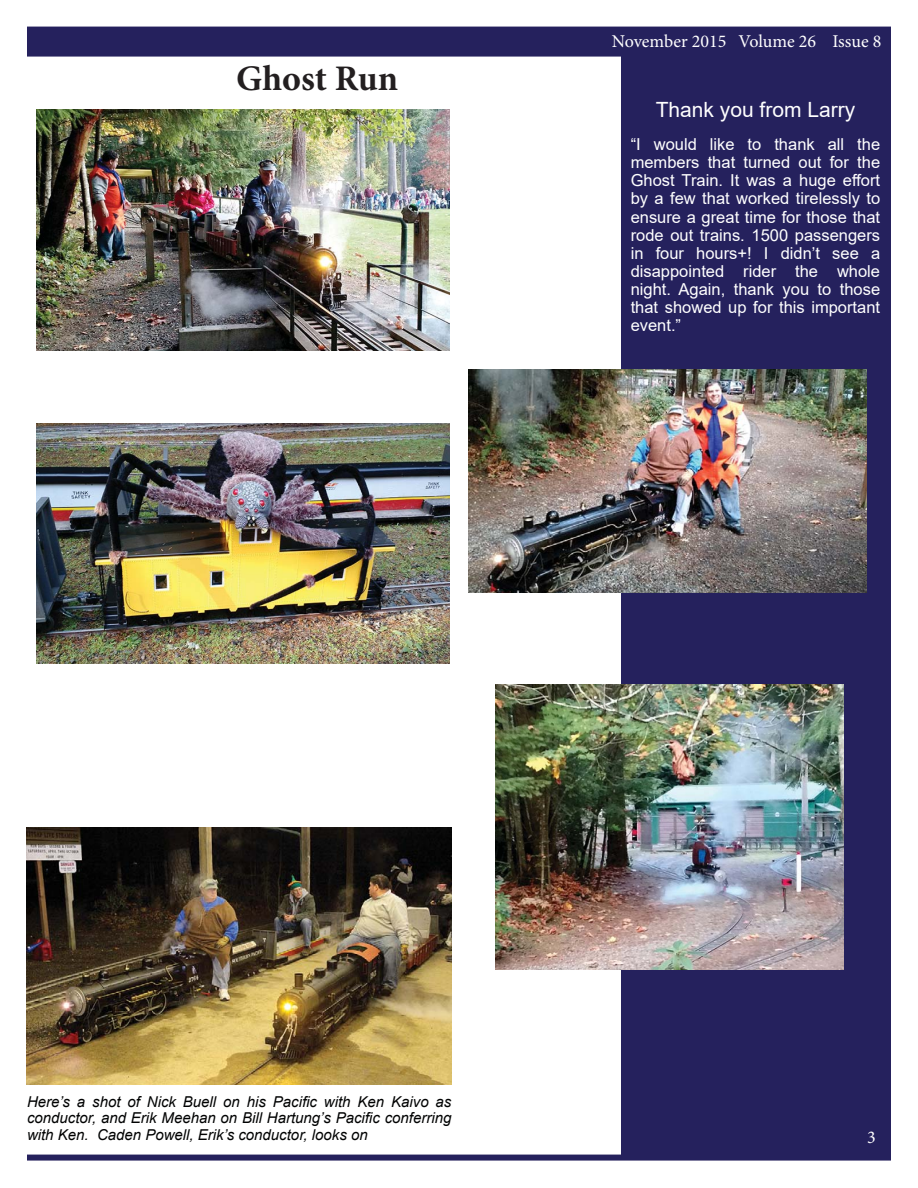
<style>
.page{position:relative;width:918px;height:1188px;background:#fff}
.page>*{position:absolute;margin:0;border:0;box-sizing:border-box;transform-origin:0 0}
.t1{font:700 36px "Minion Pro";color:#231f20}
.t2{font:21px "Arial";color:#fff}
.t3{font:18px "Minion Pro";color:#fff}
.t4{font:16.5px/18.1px "Arial";color:#fff;text-align:justify}
.t5{font:italic 15px/16.5px "Arial";color:#010202;text-align:justify}
</style>
<div class="page">
<div style="left:622px;top:29px;width:268px;height:1128px;background:#25215d"></div>
<div style="left:27px;top:27px;width:864px;height:30px;background:#25215d"></div>
<div style="left:27px;top:1155px;width:864px;height:6px;background:#25215d"></div>
<img style="left:37px;top:110px;width:412px;height:240px">
<img style="left:496px;top:685px;width:347px;height:285px">
<img style="left:37px;top:423px;width:412px;height:240px">
<img style="left:469px;top:369px;width:397px;height:224px">
<img style="left:27px;top:827px;width:424px;height:257px">
<h1 class="t1" style="left:236px;top:64px;width:163px">Ghost Run</h1>
<p class="t3" style="left:612px;top:34px;width:271px">November 2015 Volume 26 Issue 8</p>
<p class="t2" style="left:656px;top:98px;width:201px">Thank you from Larry</p>
<p class="t4" style="left:631px;top:135px;width:251px">“I would like to thank all the members that turned out for the Ghost Train. It was a huge effort by a few that worked tirelessly to ensure a great time for those that rode out trains. 1500 passengers in four hours+! I didn’t see a disappointed rider the whole night. Again, thank you to those that showed up for this important event.”</p>
<p class="t5" style="left:27px;top:1093px;width:426px">Here’s a shot of Nick Buell on his Pacific with Ken Kaivo as conductor, and Erik Meehan on Bill Hartung’s Pacific conferring with Ken. Caden Powell, Erik’s conductor, looks on</p>
<p class="t3" style="left:867px;top:1130px;width:10px">3</p>
</div>
